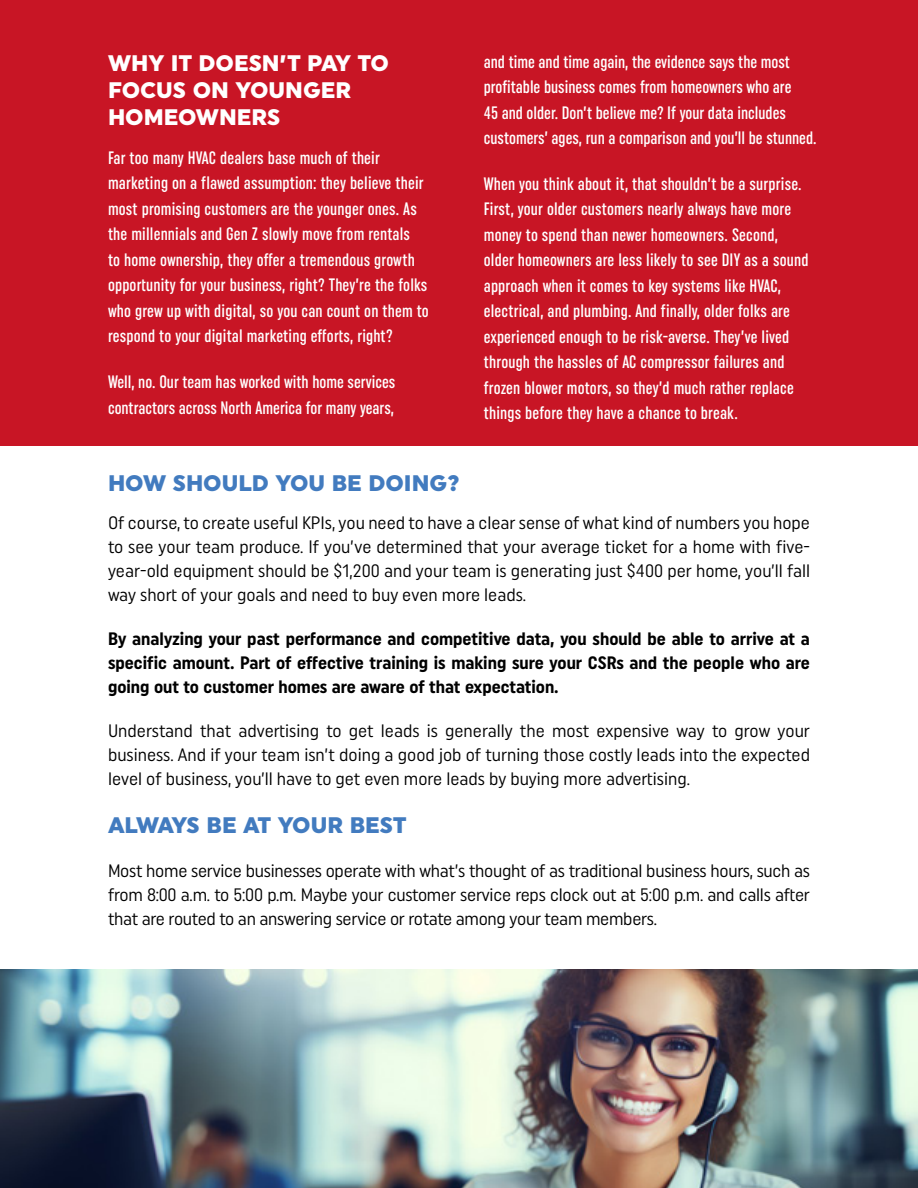
<style>
.page{position:relative;width:918px;height:1188px;background:#fff}
.page>*{position:absolute;margin:0;border:0;box-sizing:border-box;transform-origin:0 0}
.t1{font:900 22.5px/27px "Uniform";color:#fff}
.t2{font:900 22.5px "Uniform";color:#427bbf}
.t3{font:500 extra-condensed 18px/25.5px "Uniform";letter-spacing:.01em;color:#fff}
.t4{font:18px/24px "Uniform Condensed";color:#000;text-align:justify}
.t5{font:700 18px/24px "Uniform Condensed";color:#000;text-align:justify}
</style>
<div class="page">
<div style="left:0;top:0;width:918px;height:446px;background:#c81525"></div>
<img style="left:0;top:970px;width:918px;height:218px">
<p class="t1" style="left:108px;top:49px;width:282px">WHY IT DOESN’T PAY TO<br>FOCUS ON YOUNGER<br>HOMEOWNERS</p>
<p class="t3" style="left:108px;top:145px;width:322px">Far too many HVAC dealers base much of their marketing on a flawed assumption: they believe their most promising customers are the younger ones. As the millennials and Gen Z slowly move from rentals<br>to home ownership, they offer a tremendous growth opportunity for your business, right? They’re the folks who grew up with digital, so you can count on them to respond to your digital marketing efforts, right?</p>
<p class="t3" style="left:108px;top:369px;width:289px">Well, no. Our team has worked with home services contractors across North America for many years,</p>
<p class="t3" style="left:484px;top:48px;width:334px">and time and time again, the evidence says the most profitable business comes from homeowners who are<br>45 and older. Don’t believe me? If your data includes customers’ ages, run a comparison and you’ll be stunned.</p>
<p class="t3" style="left:484px;top:171px;width:326px">When you think about it, that shouldn’t be a surprise.<br>First, your older customers nearly always have more money to spend than newer homeowners. Second, older homeowners are less likely to see DIY as a sound approach when it comes to key systems like HVAC, electrical, and plumbing. And finally, older folks are experienced enough to be risk-averse. They’ve lived through the hassles of AC compressor failures and frozen blower motors, so they’d much rather replace things before they have a chance to break.</p>
<p class="t2" style="left:108px;top:470px;width:353px">HOW SHOULD YOU BE DOING?</p>
<p class="t4" style="left:108px;top:510px;width:704px">Of course, to create useful KPIs, you need to have a clear sense of what kind of numbers you hope to see your team produce. If you’ve determined that your average ticket for a home with five&shy;year-old equipment should be $1,200 and your team is generating just $400 per home, you’ll fall way short of your goals and need to buy even more leads.</p>
<p class="t5" style="left:108px;top:627px;width:704px">By analyzing your past performance and competitive data, you should be able to arrive at a specific amount. Part of effective training is making sure your CSRs and the people who are going out to customer homes are aware of that expectation.</p>
<p class="t4" style="left:108px;top:719px;width:704px">Understand that advertising to get leads is generally the most expensive way to grow your business. And if your team isn’t doing a good job of turning those costly leads into the expected level of business, you’ll have to get even more leads by buying more advertising.</p>
<p class="t2" style="left:108px;top:811px;width:300px">ALWAYS BE AT YOUR BEST</p>
<p class="t4" style="left:108px;top:858px;width:704px">Most home service businesses operate with what’s thought of as traditional business hours, such as from 8:00 a.m. to 5:00 p.m. Maybe your customer service reps clock out at 5:00 p.m. and calls after that are routed to an answering service or rotate among your team members.</p>
</div>
